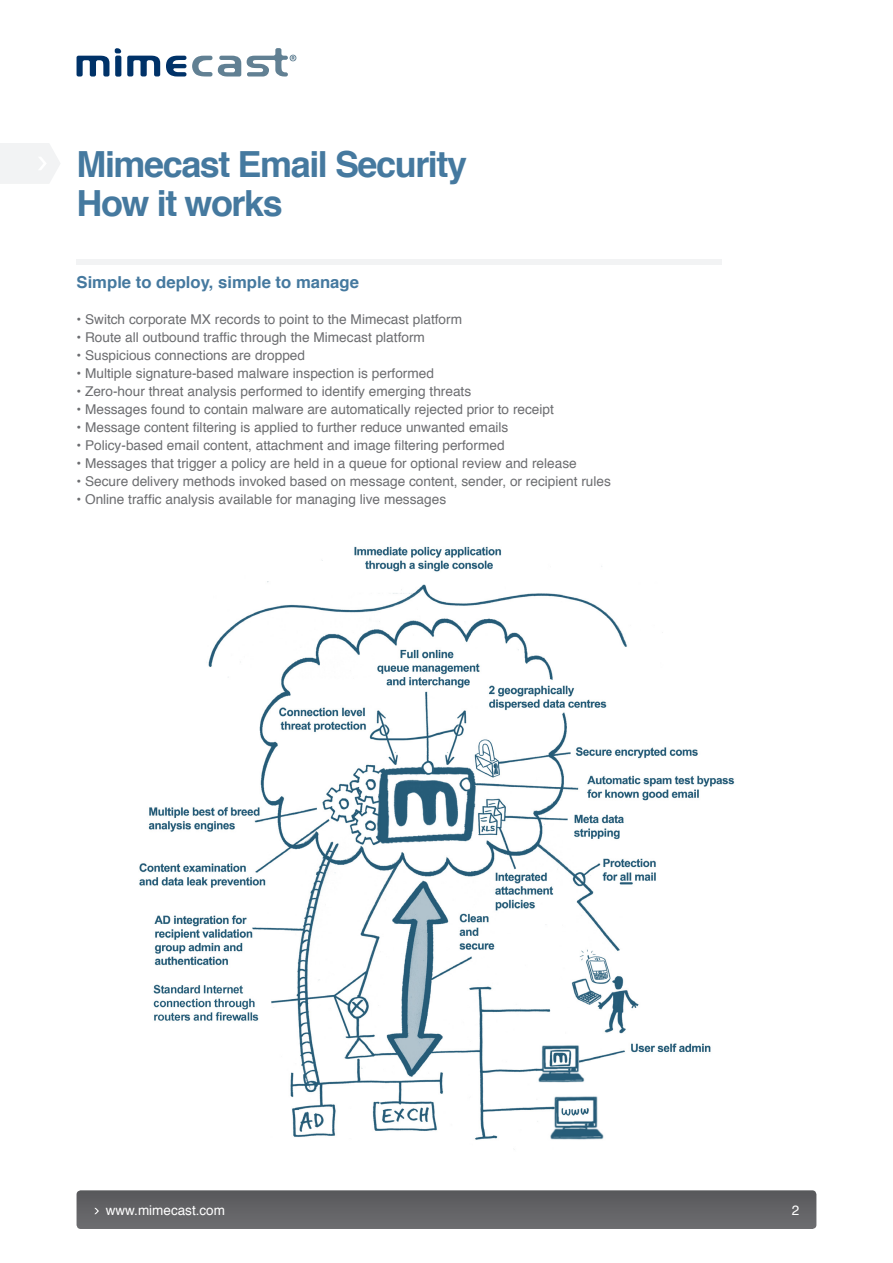
<style>
.page{position:relative;width:893px;height:1263px;background:#fff}
.page>*{position:absolute;margin:0;border:0;box-sizing:border-box;transform-origin:0 0}
.t1{font:700 36px/39px "Helvetica";letter-spacing:-.04em;color:#45799f}
.t2{font:700 16.5px "Helvetica";color:#45799f}
.t3{font:13.5px "Helvetica";color:#6c6d70}
.t4{font:13.5px "Helvetica";color:#fff}
</style>
<div class="page">
<div style="left:77px;top:1190px;width:739px;height:39px;background:#636366;border-radius:4px"></div>
<svg style="left:94px;top:1208px;width:5px;height:6px"></svg>
<svg style="left:115px;top:48px;width:6px;height:5px"></svg>
<svg style="left:77px;top:56px;width:32px;height:21px"></svg>
<svg style="left:166px;top:56px;width:20px;height:21px"></svg>
<svg style="left:192px;top:56px;width:20px;height:21px"></svg>
<svg style="left:218px;top:56px;width:23px;height:21px"></svg>
<div style="left:115px;top:56px;width:6px;height:21px;background:#003268;border-radius:2px"></div>
<svg style="left:127px;top:56px;width:33px;height:20px"></svg>
<svg style="left:247px;top:48px;width:49px;height:29px"></svg>
<svg style="left:0;top:143px;width:60px;height:41px"></svg>
<div style="left:77px;top:259px;width:645px;height:5px;background:#f2f3f4"></div>
<img style="left:139px;top:546px;width:596px;height:594px">
<h1 class="t1" style="left:77px;top:145px;width:392px">Mimecast Email Security<br>How it works</h1>
<p class="t2" style="left:77px;top:269px;width:284px">Simple to deploy, simple to manage</p>
<p class="t3" style="left:77px;top:309px;width:387px">• Switch corporate MX records to point to the Mimecast platform</p>
<p class="t3" style="left:77px;top:327px;width:350px">• Route all outbound traffic through the Mimecast platform</p>
<p class="t3" style="left:77px;top:345px;width:230px">• Suspicious connections are dropped</p>
<p class="t3" style="left:77px;top:363px;width:359px">• Multiple signature-based malware inspection is performed</p>
<p class="t3" style="left:77px;top:381px;width:396px">• Zero-hour threat analysis performed to identify emerging threats</p>
<p class="t3" style="left:77px;top:399px;width:479px">• Messages found to contain malware are automatically rejected prior to receipt</p>
<p class="t3" style="left:77px;top:417px;width:433px">• Message content filtering is applied to further reduce unwanted emails</p>
<p class="t3" style="left:77px;top:435px;width:430px">• Policy-based email content, attachment and image filtering performed</p>
<p class="t3" style="left:77px;top:453px;width:502px">• Messages that trigger a policy are held in a queue for optional review and release</p>
<p class="t3" style="left:77px;top:471px;width:536px">• Secure delivery methods invoked based on message content, sender, or recipient rules</p>
<p class="t3" style="left:77px;top:489px;width:371px">• Online traffic analysis available for managing live messages</p>
<p class="t4" style="left:106px;top:1199px;width:121px">www.mimecast.com</p>
<p class="t4" style="left:792px;top:1199px;width:9px">2</p>
</div>
